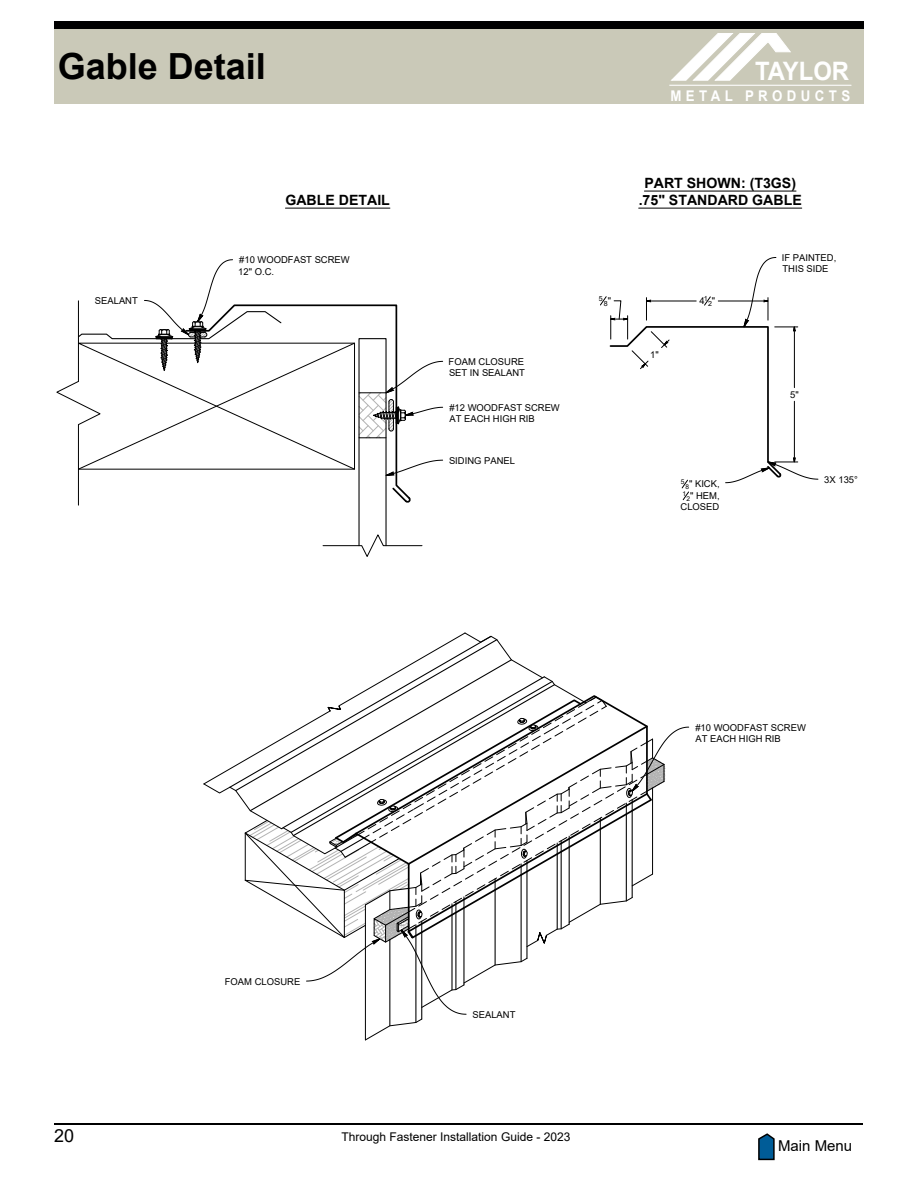
<style>
.page{position:relative;width:918px;height:1188px;background:#fff}
.page>*{position:absolute;margin:0;border:0;box-sizing:border-box;transform-origin:0 0}
.t1{font:700 36px "Arial";color:#000}
.t2{font:700 25.35px "Arial";color:#fff;scale:.94 1}
.t3{font:18px "Arial";color:#000}
.t4{font:15px "Arial";color:#000}
.t5{font:700 14.7px "Arial";letter-spacing:.33em;color:#fff;scale:.9 1}
.t6{font:700 14.1px/17.1px "Arial";color:#000;text-align:center}
.t7{font:14.1px "Arial";color:#000}
.t8{font:12px "Arial";color:#000}
.t9{font:9.45px/11.4px "Arial";color:#000}
.t10{font:7.05px "Arial";color:#000}
.t11{font:6.6px "Arial";color:#000}
</style>
<div class="page">
<div style="left:54px;top:21px;width:810px;height:9px;background:#000"></div>
<div style="left:54px;top:30px;width:810px;height:74px;background:#cac9b8"></div>
<hr style="left:54px;top:1123px;width:808px;height:1px;background:#000">
<svg style="left:758px;top:1133px;width:17px;height:28px"></svg>
<svg style="left:671px;top:33px;width:120px;height:47px"></svg>
<hr style="left:669px;top:85px;width:182px;height:1px;background:#fff">
<svg style="left:56px;top:259px;width:387px;height:298px"></svg>
<svg style="left:600px;top:257px;width:219px;height:243px"></svg>
<svg style="left:203px;top:632px;width:486px;height:408px"></svg>
<hr style="left:285px;top:208px;width:105px;height:1px;background:#000">
<hr style="left:644px;top:191px;width:152px;height:1px;background:#000">
<hr style="left:639px;top:208px;width:163px;height:1px;background:#000">
<h1 class="t1" style="left:58px;top:41px;width:210px">Gable Detail</h1>
<h3 class="t7" style="left:73px;top:68px;width:79px">Gable Detail</h3>
<h3 class="t6" style="left:285px;top:192px;width:106px">GABLE DETAIL</h3>
<p class="t9" style="left:95px;top:295px;width:44px">SEALANT</p>
<p class="t9" style="left:238px;top:254px;width:113px">#10 WOODFAST SCREW<br>12" O.C.</p>
<p class="t9" style="left:449px;top:356px;width:78px">FOAM CLOSURE<br>SET IN SEALANT</p>
<p class="t9" style="left:449px;top:402px;width:112px">#12 WOODFAST SCREW<br>AT EACH HIGH RIB</p>
<p class="t9" style="left:449px;top:455px;width:68px">SIDING PANEL</p>
<h2 class="t2" style="left:755px;top:54px;width:102px">TAYLOR</h2>
<h3 class="t5" style="left:670px;top:86px;width:201px">METAL PRODUCTS</h3>
<p class="t10" style="left:599px;top:293px;width:5px">5</p>
<p class="t10" style="left:604px;top:299px;width:9px">8<sup>"</sup></p>
<h3 class="t6" style="left:639px;top:175px;width:165px">PART SHOWN: (T3GS) .75" STANDARD GABLE</h3>
<p class="t9" style="left:650px;top:349px;width:10px">1"</p>
<p class="t9" style="left:699px;top:295px;width:10px">4<sup>1</sup></p>
<p class="t10" style="left:708px;top:299px;width:9px">2<sup>"</sup></p>
<p class="t9" style="left:782px;top:252px;width:56px">IF PAINTED,<br>THIS SIDE</p>
<p class="t9" style="left:790px;top:389px;width:10px">5"</p>
<p class="t11" style="left:681px;top:477px;width:5px">5</p>
<p class="t9" style="left:685px;top:478px;width:36px"><sub>8</sub>" KICK,</p>
<p class="t11" style="left:683px;top:489px;width:5px">1</p>
<p class="t9" style="left:681px;top:491px;width:41px;line-height:10.4px;text-align:right"><sub>2</sub>" HEM,<br>CLOSED</p>
<p class="t9" style="left:824px;top:473px;width:35px">3X 135°</p>
<p class="t9" style="left:695px;top:721px;width:112px">#10 WOODFAST SCREW<br>AT EACH HIGH RIB</p>
<h3 class="t3" style="left:54px;top:1123px;width:22px">20</h3>
<p class="t9" style="left:225px;top:975px;width:77px">FOAM CLOSURE</p>
<p class="t9" style="left:472px;top:1009px;width:44px">SEALANT</p>
<p class="t8" style="left:342px;top:1128px;width:230px">Through Fastener Installation Guide - 2023</p>
<h3 class="t4" style="left:778px;top:1135px;width:76px">Main Menu</h3>
</div>
